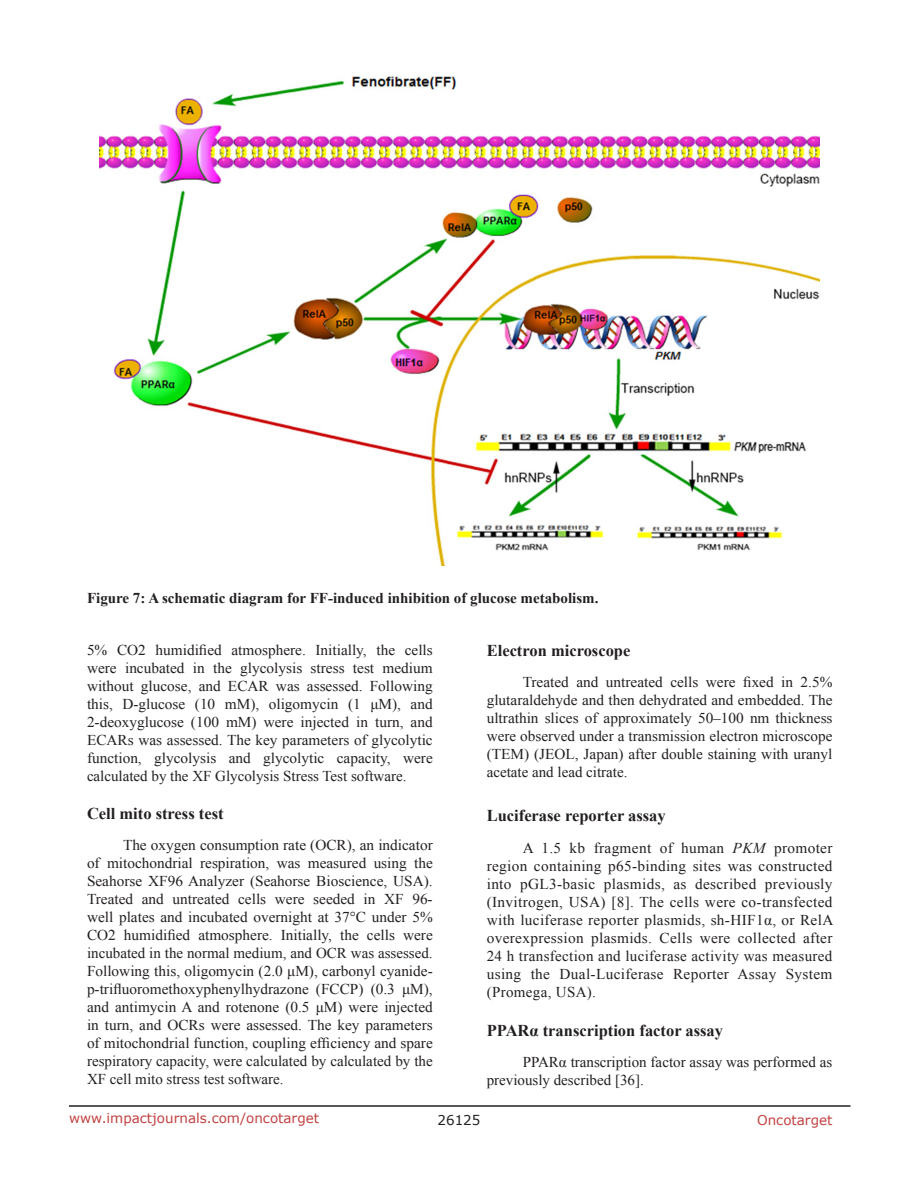
<style>
.page{position:relative;width:918px;height:1188px;background:#fff}
.page>*{position:absolute;margin:0;border:0;box-sizing:border-box;transform-origin:0 0}
.SubHeading{font:700 16.5px "Times New Roman";color:#231f20}
.BodyText{font:15px/18px "Times New Roman";color:#231f20;text-align:justify}
.FigureText{font:700 15px "Times New Roman";color:#231f20}
.t1{font:13.5px "Verdana";color:#c24141}
.t2{font:13.5px "Verdana";color:#231f20}
.s1{font-style:italic}
</style>
<div class="page">
<hr style="left:69px;top:1105px;width:781px;height:2px;background:#231f20">
<img style="left:100px;top:76px;width:720px;height:489px">
<p class="FigureText" style="left:87px;top:587px;width:513px">Figure 7: A schematic diagram for FF-induced inhibition of glucose metabolism.</p>
<p class="BodyText" style="left:87px;top:641px;width:347px">5% CO2 humidified atmosphere. Initially, the cells were incubated in the glycolysis stress test medium without glucose, and ECAR was assessed. Following this, D-glucose (10 mM), oligomycin (1 μM), and 2-deoxyglucose (100 mM) were injected in turn, and ECARs was assessed. The key parameters of glycolytic function, glycolysis and glycolytic capacity, were calculated by the XF Glycolysis Stress Test software.</p>
<p class="SubHeading" style="left:87px;top:802px;width:138px">Cell mito stress test</p>
<p class="BodyText" style="left:87px;top:836px;width:347px;text-indent:36px">The oxygen consumption rate (OCR), an indicator of mitochondrial respiration, was measured using the Seahorse XF96 Analyzer (Seahorse Bioscience, USA).<br>Treated and untreated cells were seeded in XF 96- well plates and incubated overnight at 37°C under 5% CO2 humidified atmosphere. Initially, the cells were incubated in the normal medium, and OCR was assessed.<br>Following this, oligomycin (2.0 μM), carbonyl cyanide&shy;p-trifluoromethoxyphenylhydrazone (FCCP) (0.3 μM), and antimycin A and rotenone (0.5 μM) were injected in turn, and OCRs were assessed. The key parameters of mitochondrial function, coupling efficiency and spare respiratory capacity, were calculated by calculated by the XF cell mito stress test software.</p>
<p class="SubHeading" style="left:487px;top:639px;width:145px">Electron microscope</p>
<p class="BodyText" style="left:487px;top:673px;width:347px;text-indent:36px">Treated and untreated cells were fixed in 2.5% glutaraldehyde and then dehydrated and embedded. The ultrathin slices of approximately 50–100 nm thickness were observed under a transmission electron microscope (TEM) (JEOL, Japan) after double staining with uranyl acetate and lead citrate.</p>
<p class="SubHeading" style="left:487px;top:804px;width:180px">Luciferase reporter assay</p>
<p class="BodyText" style="left:487px;top:838px;width:348px;text-indent:36px">A 1.5 kb fragment of human <span class="s1">PKM</span> promoter region containing p65-binding sites was constructed into pGL3-basic plasmids, as described previously (Invitrogen, USA) [8]. The cells were co-transfected with luciferase reporter plasmids, sh-HIF1α, or RelA overexpression plasmids. Cells were collected after 24 h transfection and luciferase activity was measured using the Dual-Luciferase Reporter Assay System (Promega, USA).</p>
<p class="SubHeading" style="left:487px;top:1019px;width:238px">PPARα transcription factor assay</p>
<p class="BodyText" style="left:487px;top:1053px;width:347px;text-indent:36px">PPARα transcription factor assay was performed as previously described [36].</p>
<p class="t1" style="left:69px;top:1109px;width:252px">www.impactjournals.com/oncotarget</p>
<p class="t2" style="left:438px;top:1111px;width:44px">26125</p>
<p class="t1" style="left:757px;top:1111px;width:77px">Oncotarget</p>
</div>
